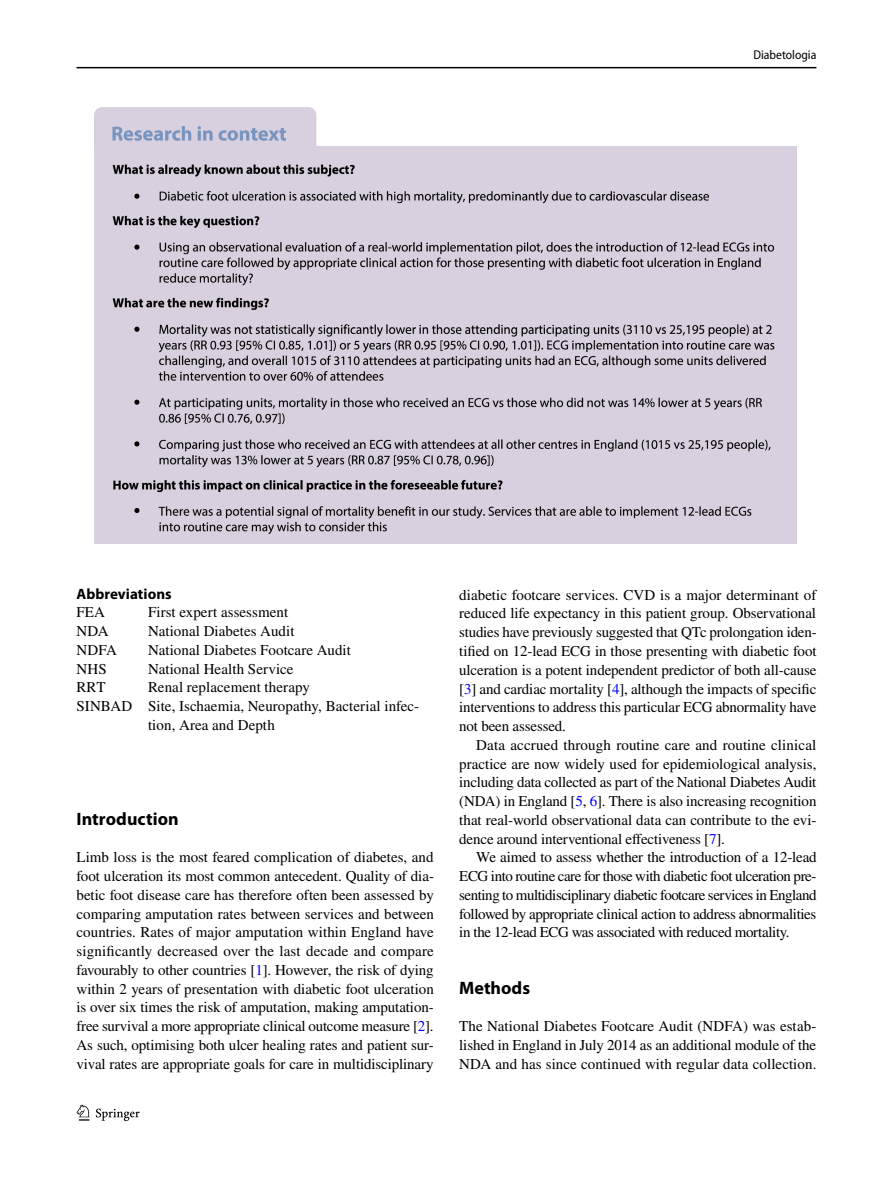
<style>
.page{position:relative;width:893px;height:1187px;background:#fff}
.page>*{position:absolute;margin:0;border:0;box-sizing:border-box;transform-origin:0 0}
.t1{font:700 18px "Myriad Pro";letter-spacing:.005em;color:#000}
.t2{font:15px/18.8px "STIX";letter-spacing:.005em;color:#000;text-align:justify}
.t3{font:700 15px "Myriad Pro";letter-spacing:.005em;color:#000}
.t4{font:semi-condensed 12.75px "Myriad Pro";color:#000}
.s1{color:#00f}
</style>
<div class="page">
<hr style="left:77px;top:67px;width:739px;height:1px;background:#000">
<svg style="left:77px;top:1104px;width:12px;height:16px"></svg>
<svg style="left:96px;top:1108px;width:44px;height:12px"></svg>
<img style="left:95px;top:107px;width:701px;height:437px">
<svg style="left:134px;top:194px;width:5px;height:5px"></svg>
<svg style="left:134px;top:244px;width:5px;height:6px"></svg>
<svg style="left:134px;top:326px;width:5px;height:6px"></svg>
<svg style="left:134px;top:399px;width:5px;height:6px"></svg>
<svg style="left:134px;top:441px;width:5px;height:5px"></svg>
<svg style="left:134px;top:508px;width:5px;height:5px"></svg>
<p class="t4" style="left:753px;top:48px;width:64px">Diabetologia</p>
<p class="t3" style="left:77px;top:583px;width:97px">Abbreviations</p>
<p class="t2" style="left:77px;top:604px;width:30px">FEA</p>
<p class="t2" style="left:148px;top:604px;width:142px">First expert assessment</p>
<p class="t2" style="left:77px;top:622px;width:34px">NDA</p>
<p class="t2" style="left:148px;top:622px;width:148px">National Diabetes Audit</p>
<p class="t2" style="left:77px;top:641px;width:42px">NDFA</p>
<p class="t2" style="left:148px;top:641px;width:204px">National Diabetes Footcare Audit</p>
<p class="t2" style="left:77px;top:660px;width:32px">NHS</p>
<p class="t2" style="left:148px;top:660px;width:147px">National Health Service</p>
<p class="t2" style="left:77px;top:679px;width:30px">RRT</p>
<p class="t2" style="left:148px;top:679px;width:163px">Renal replacement therapy</p>
<p class="t2" style="left:77px;top:697px;width:344px">SINBAD Site, Ischaemia, Neuropathy, Bacterial infec-</p>
<p class="t2" style="left:148px;top:716px;width:128px">tion, Area and Depth</p>
<p class="t1" style="left:77px;top:806px;width:104px">Introduction</p>
<p class="t2" style="left:77px;top:848px;width:359px">Limb loss is the most feared complication of diabetes, and foot ulceration its most common antecedent. Quality of dia&shy;betic foot disease care has therefore often been assessed by comparing amputation rates between services and between countries. Rates of major amputation within England have significantly decreased over the last decade and compare favourably to other countries [<span class="s1">1</span>]. However, the risk of dying within 2 years of presentation with diabetic foot ulceration is over six times the risk of amputation, making amputation&shy;free survival a more appropriate clinical outcome measure [<span class="s1">2</span>].<br>As such, optimising both ulcer healing rates and patient sur&shy;vival rates are appropriate goals for care in multidisciplinary</p>
<p class="t2" style="left:459px;top:586px;width:359px">diabetic footcare services. CVD is a major determinant of reduced life expectancy in this patient group. Observational studies have previously suggested that QTc prolongation iden&shy;tified on 12-lead ECG in those presenting with diabetic foot ulceration is a potent independent predictor of both all-cause [<span class="s1">3</span>] and cardiac mortality [<span class="s1">4</span>], although the impacts of specific interventions to address this particular ECG abnormality have not been assessed.</p>
<p class="t2" style="left:459px;top:736px;width:359px;text-indent:17px">Data accrued through routine care and routine clinical practice are now widely used for epidemiological analysis, including data collected as part of the National Diabetes Audit (NDA) in England [<span class="s1">5</span>, <span class="s1">6</span>]. There is also increasing recognition that real-world observational data can contribute to the evi&shy;dence around interventional effectiveness [<span class="s1">7</span>].</p>
<p class="t2" style="left:459px;top:848px;width:359px;text-indent:17px">We aimed to assess whether the introduction of a 12-lead ECG into routine care for those with diabetic foot ulceration pre&shy;senting to multidisciplinary diabetic footcare services in England followed by appropriate clinical action to address abnormalities in the 12-lead ECG was associated with reduced mortality.</p>
<p class="t1" style="left:459px;top:975px;width:72px">Methods</p>
<p class="t2" style="left:459px;top:1017px;width:359px">The National Diabetes Footcare Audit (NDFA) was estab&shy;lished in England in July 2014 as an additional module of the NDA and has since continued with regular data collection.</p>
</div>
